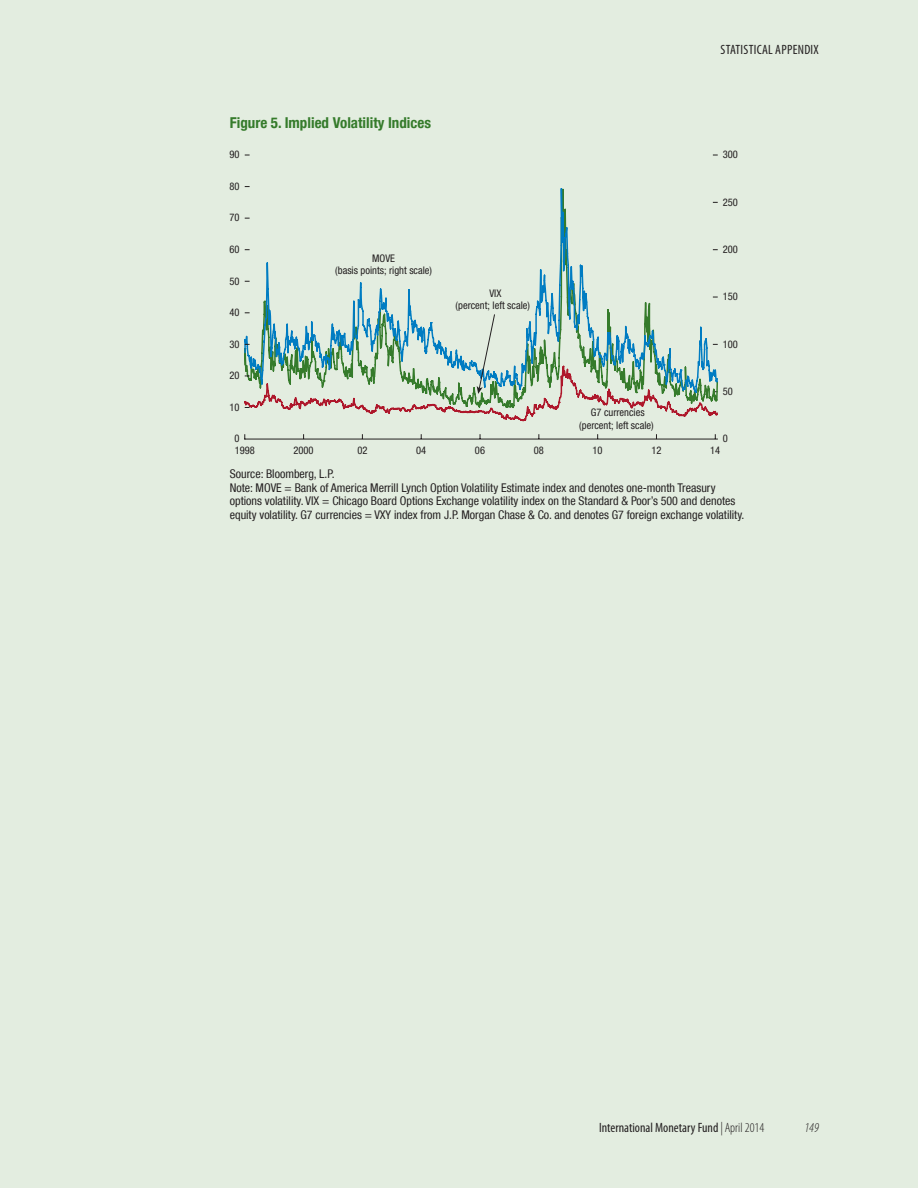
<style>
.page{position:relative;width:918px;height:1188px;background:#e3ede0}
.page>*{position:absolute;margin:0;border:0;box-sizing:border-box;transform-origin:0 0}
.Fig_Cap{font:700 condensed 15px "Helvetica Neue LT Com";color:#357b2b}
.t1{font:condensed 13.5px "Myriad Pro";color:#231f20}
.t2{font:condensed 13.5px "Myriad Pro";letter-spacing:.02em;color:#231f20}
.t3{font:italic 300 condensed 13.5px "Myriad Pro";color:#231f20}
.FigureSource{font:condensed 12px/13.5px "Helvetica Neue LT Com";color:#231f20}
.t4{font:condensed 10.5px/12.6px "Helvetica Neue";color:#231f20;text-align:center}
.s1{font-weight:300;font-style:italic}
.s2{font-weight:300}
</style>
<div class="page">
<svg style="left:244px;top:154px;width:474px;height:286px"></svg>
<svg style="left:244px;top:187px;width:474px;height:125px"></svg>
<svg style="left:244px;top:312px;width:474px;height:111px"></svg>
<p class="Fig_Cap" style="left:230px;top:113px;width:203px">Figure 5. Implied Volatility Indices</p>
<p class="t4" style="left:230px;top:148px;width:12px">90</p>
<p class="t4" style="left:230px;top:180px;width:12px">80</p>
<p class="t4" style="left:230px;top:211px;width:12px">70</p>
<p class="t4" style="left:230px;top:243px;width:12px">60</p>
<p class="t4" style="left:230px;top:275px;width:12px">50</p>
<p class="t4" style="left:230px;top:306px;width:12px">40</p>
<p class="t4" style="left:230px;top:338px;width:12px">30</p>
<p class="t4" style="left:230px;top:369px;width:12px">20</p>
<p class="t4" style="left:230px;top:401px;width:12px">10</p>
<p class="t4" style="left:235px;top:432px;width:7px">0</p>
<p class="t4" style="left:335px;top:252px;width:98px">MOVE<br>(basis points; right scale)</p>
<p class="t4" style="left:456px;top:287px;width:76px">VIX<br>(percent; left scale)</p>
<p class="t4" style="left:579px;top:406px;width:76px">G7 currencies (percent; left scale)</p>
<p class="t2" style="left:721px;top:41px;width:100px">STATISTICAL APPENDIX</p>
<p class="t4" style="left:723px;top:148px;width:17px">300</p>
<p class="t4" style="left:723px;top:196px;width:17px">250</p>
<p class="t4" style="left:723px;top:243px;width:17px">200</p>
<p class="t4" style="left:723px;top:290px;width:17px">150</p>
<p class="t4" style="left:723px;top:338px;width:17px">100</p>
<p class="t4" style="left:723px;top:385px;width:12px">50</p>
<p class="t4" style="left:723px;top:432px;width:7px">0</p>
<p class="t4" style="left:235px;top:444px;width:22px">1998</p>
<p class="t4" style="left:294px;top:444px;width:22px">2000</p>
<p class="t4" style="left:357px;top:444px;width:12px">02</p>
<p class="t4" style="left:416px;top:444px;width:12px">04</p>
<p class="t4" style="left:475px;top:444px;width:12px">06</p>
<p class="t4" style="left:534px;top:444px;width:12px">08</p>
<p class="t4" style="left:593px;top:444px;width:12px">10</p>
<p class="t4" style="left:651px;top:444px;width:12px">12</p>
<p class="t4" style="left:710px;top:444px;width:12px">14</p>
<p class="FigureSource" style="left:230px;top:467px;width:106px">Source: Bloomberg, L.P.</p>
<p class="FigureSource" style="left:230px;top:481px;width:516px">Note: MOVE = Bank of America Merrill Lynch Option Volatility Estimate index and denotes one-month Treasury options volatility. VIX = Chicago Board Options Exchange volatility index on the Standard &amp; Poor’s 500 and denotes equity volatility. G7 currencies = VXY index from J.P. Morgan Chase &amp; Co. and denotes G7 foreign exchange volatility.</p>
<p class="t1" style="left:599px;top:1120px;width:167px">International Monetary Fund <span class="s1">|</span> <span class="s2">April 2014</span></p>
<p class="t3" style="left:804px;top:1120px;width:16px">149</p>
</div>
